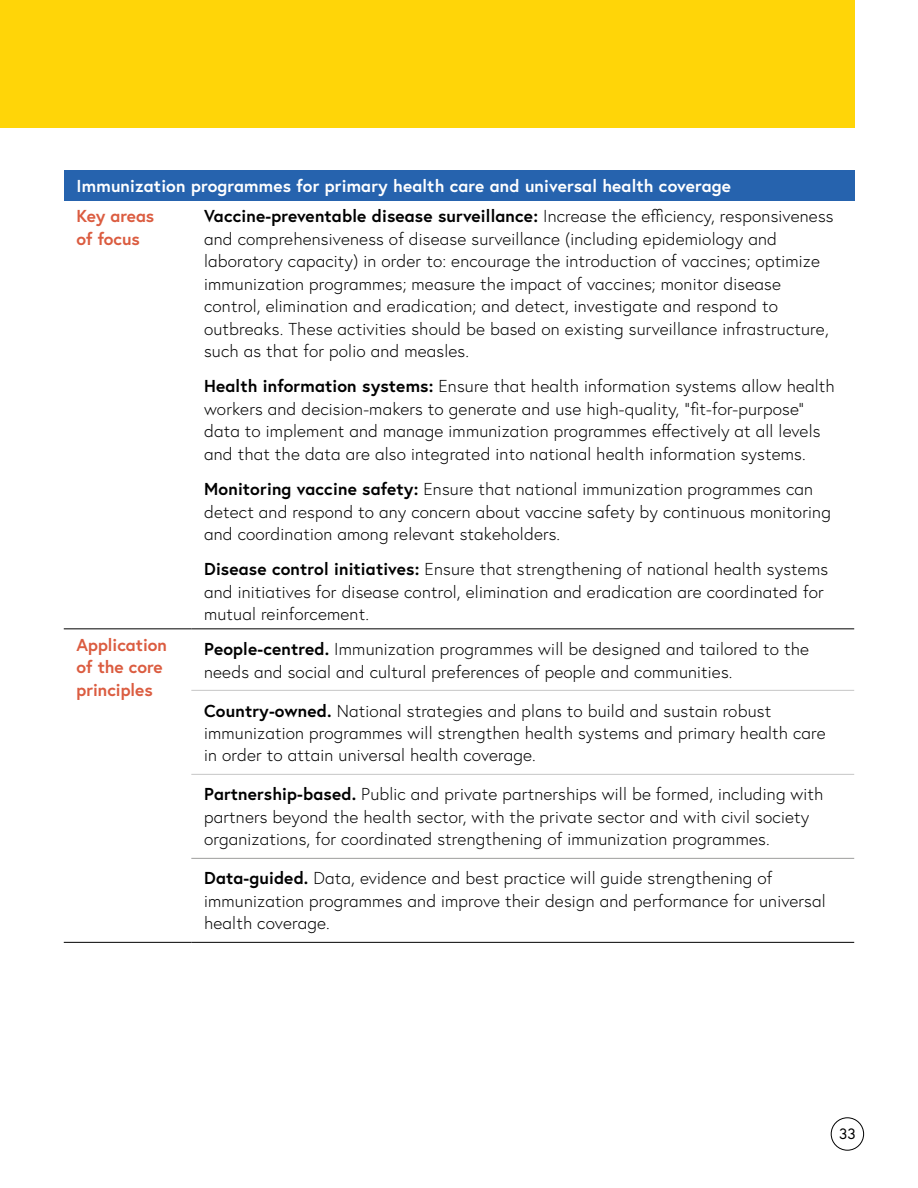
<style>
.page{position:relative;width:918px;height:1188px;background:#fff}
.page>*{position:absolute;margin:0;border:0;box-sizing:border-box;transform-origin:0 0}
.t1{font:300 17.25px/22.5px "Europa";letter-spacing:.01em;color:#000}
.t2{font:700 17.25px "Europa";letter-spacing:.01em;color:#fff}
.t3{font:700 17.25px/22.5px "Europa";color:#db5c40}
.t4{font:15px "Europa";color:#000}
.s1{font-weight:700}
</style>
<div class="page">
<div style="left:831px;top:1117px;width:33px;height:34px;border:1px solid #000;border-radius:50%"></div>
<div style="left:0;top:0;width:854px;height:128px;background:#ffd508"></div>
<div style="left:64px;top:170px;width:790px;height:30px;background:#2663ae"></div>
<hr style="left:191px;top:690px;width:663px;height:1px;background:#c6c6c6">
<hr style="left:191px;top:774px;width:663px;height:1px;background:#c6c6c6">
<hr style="left:64px;top:629px;width:127px;height:1px;background:#000">
<hr style="left:191px;top:629px;width:663px;height:1px;background:#000">
<hr style="left:64px;top:942px;width:127px;height:1px;background:#000">
<hr style="left:191px;top:942px;width:663px;height:1px;background:#000">
<hr style="left:191px;top:858px;width:663px;height:1px;background:#9d9d9c">
<p class="t2" style="left:77px;top:174px;width:656px">Immunization programmes for primary health care and universal health coverage</p>
<p class="t3" style="left:77px;top:204px;width:79px">Key areas of focus</p>
<p class="t1" style="left:204px;top:205px;width:631px"><span class="s1">Vaccine-preventable disease surveillance:</span> Increase the efficiency, responsiveness and comprehensiveness of disease surveillance (including epidemiology and laboratory capacity) in order to: encourage the introduction of vaccines; optimize immunization programmes; measure the impact of vaccines; monitor disease control, elimination and eradication; and detect, investigate and respond to outbreaks. These activities should be based on existing surveillance infrastructure, such as that for polio and measles.</p>
<p class="t1" style="left:204px;top:375px;width:632px"><span class="s1">Health information systems:</span> Ensure that health information systems allow health workers and decision-makers to generate and use high-quality, “fit-for-purpose” data to implement and manage immunization programmes effectively at all levels and that the data are also integrated into national health information systems.</p>
<p class="t1" style="left:204px;top:478px;width:628px"><span class="s1">Monitoring vaccine safety:</span> Ensure that national immunization programmes can detect and respond to any concern about vaccine safety by continuous monitoring and coordination among relevant stakeholders.</p>
<p class="t1" style="left:204px;top:558px;width:626px"><span class="s1">Disease control initiatives:</span> Ensure that strengthening of national health systems and initiatives for disease control, elimination and eradication are coordinated for mutual reinforcement.</p>
<p class="t3" style="left:77px;top:633px;width:92px">Application of the core principles</p>
<p class="t1" style="left:204px;top:638px;width:606px"><span class="s1">People-centred.</span> Immunization programmes will be designed and tailored to the needs and social and cultural preferences of people and communities.</p>
<p class="t1" style="left:204px;top:699px;width:623px"><span class="s1">Country-owned.</span> National strategies and plans to build and sustain robust immunization programmes will strengthen health systems and primary health care in order to attain universal health coverage.</p>
<p class="t1" style="left:204px;top:783px;width:621px"><span class="s1">Partnership-based.</span> Public and private partnerships will be formed, including with partners beyond the health sector, with the private sector and with civil society organizations, for coordinated strengthening of immunization programmes.</p>
<p class="t1" style="left:204px;top:867px;width:623px"><span class="s1">Data-guided.</span> Data, evidence and best practice will guide strengthening of immunization programmes and improve their design and performance for universal health coverage.</p>
<p class="t4" style="left:839px;top:1124px;width:18px">33</p>
</div>
